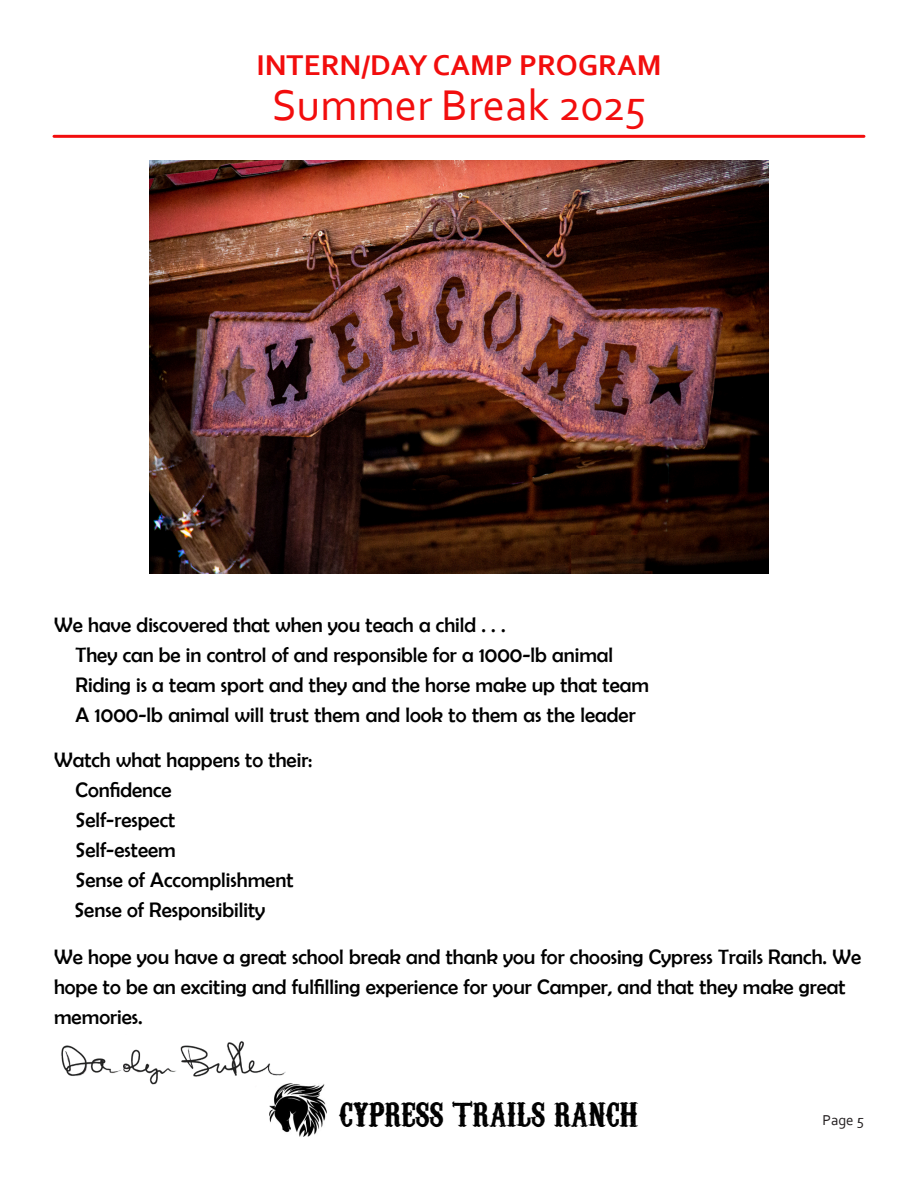
<style>
.page{position:relative;width:918px;height:1188px;background:#fff}
.page>*{position:absolute;margin:0;border:0;box-sizing:border-box;transform-origin:0 0}
.t1{font:45px "Corbel";color:#f20d0d}
.t2{font:33px "Carnivalee Freakshow";color:#000}
.t3{font:700 30px "Corbel";color:#f20d0d}
.t4{font:21px/30px "Berlin Sans FB";color:#000}
.t5{font:15px "Corbel";color:#231f20}
</style>
<div class="page">
<img style="left:270px;top:1083px;width:56px;height:53px">
<hr style="left:54px;top:135px;width:810px;height:3px;background:#f20d0d">
<img style="left:149px;top:161px;width:620px;height:413px">
<img style="left:61px;top:1041px;width:227px;height:48px">
<h3 class="t3" style="left:256px;top:53px;width:407px">INTERN/DAY CAMP PROGRAM</h3>
<h1 class="t1" style="left:272px;top:87px;width:375px">Summer Break 2025</h1>
<p class="t4" style="left:76px;top:610px;width:575px;text-indent:-22px">We have discovered that when you teach a child . . .<br>They can be in control of and responsible for a 1000-lb animal Riding is a team sport and they and the horse make up that team A 1000-lb animal will trust them and look to them as the leader</p>
<p class="t4" style="left:75px;top:745px;width:240px;text-indent:-21px">Watch what happens to their:<br>Confidence<br>Self-respect<br>Self-esteem<br>Sense of Accomplishment<br>Sense of Responsibility</p>
<p class="t4" style="left:54px;top:941px;width:809px">We hope you have a great school break and thank you for choosing Cypress Trails Ranch. We hope to be an exciting and fulfilling experience for your Camper, and that they make great memories.</p>
<h2 class="t2" style="left:339px;top:1099px;width:300px">CYPRESS TRAILS RANCH</h2>
<p class="t5" style="left:822px;top:1114px;width:43px">Page 5</p>
</div>
